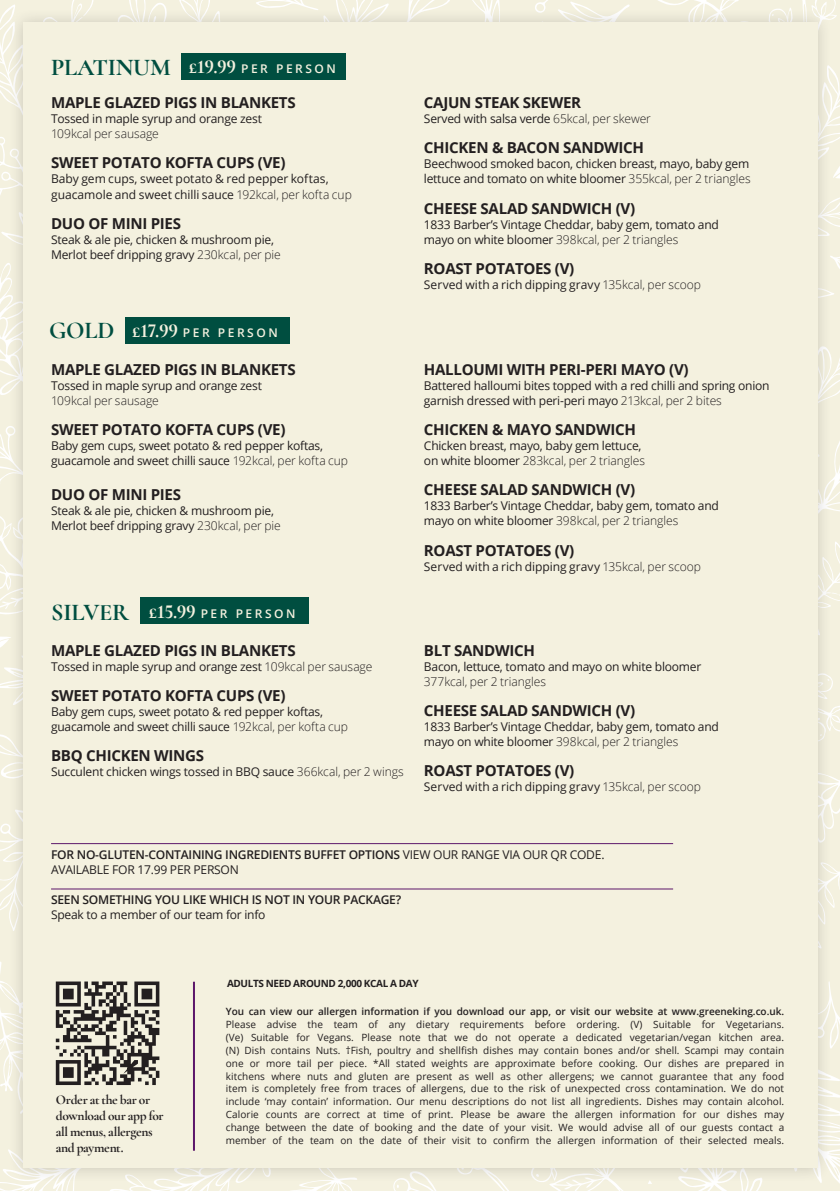
<style>
.page{position:relative;width:840px;height:1191px;background:#fff}
.page>*{position:absolute;margin:0;border:0;box-sizing:border-box;transform-origin:0 0}
.t1{font:700 24.2px "Cormorant";letter-spacing:-.01em;color:#004e40}
.t2{font:700 15px "Open Sans";letter-spacing:-.02em;color:#231f20}
.t3{font:700 13.4px/15.6px "Cormorant Garamond";letter-spacing:-.025em;color:#231f20}
.t4{font:12px/15px "Open Sans";letter-spacing:-.02em;color:#231f20}
.t5{font:300 12px "Open Sans";letter-spacing:-.005em;color:#231f20}
.t6{font:600 12px "Open Sans";letter-spacing:-.02em;color:#231f20}
.t7{font:600 12px "Open Sans";letter-spacing:.21em;color:#f4f1df}
.t8{font:10px/12.8px "Open Sans";letter-spacing:.005em;color:#231f20;text-align:justify}
.t9{font:600 10px "Open Sans";color:#231f20}
.t10{font:700 10px "Open Sans";letter-spacing:-.04em;color:#231f20}
.s1{font-weight:300}
.s2{font-family:"Cormorant";font-weight:700;font-size:20px}
.s3{font-weight:400}
</style>
<div class="page">
<div style="left:0;top:0;width:839px;height:1191px;background:#f4f1df"></div>
<hr style="left:193px;top:981px;width:2px;height:169px;background:#5c176a">
<div style="left:141px;top:598px;width:167px;height:26px;background:#004e40"></div>
<div style="left:125px;top:318px;width:164px;height:26px;background:#004e40"></div>
<div style="left:181px;top:53px;width:165px;height:26px;background:#004e40"></div>
<p class="t1" style="left:51px;top:52px;width:121px">PLATINUM</p>
<p class="t2" style="left:51px;top:92px;width:246px">MAPLE GLAZED PIGS IN BLANKETS</p>
<p class="t4" style="left:51px;top:111px;width:212px">Tossed in maple syrup and orange zest</p>
<p class="t5" style="left:51px;top:126px;width:109px">109kcal per sausage</p>
<p class="t2" style="left:51px;top:152px;width:236px">SWEET POTATO KOFTA CUPS (VE)</p>
<p class="t4" style="left:51px;top:171px;width:279px">Baby gem cups, sweet potato &amp; red pepper koftas,</p>
<p class="t4" style="left:51px;top:186px;width:302px">guacamole and sweet chilli sauce <span class="s1">192kcal, per kofta cup</span></p>
<p class="t2" style="left:51px;top:213px;width:131px">DUO OF MINI PIES</p>
<p class="t4" style="left:51px;top:232px;width:224px">Steak &amp; ale pie, chicken &amp; mushroom pie,</p>
<p class="t4" style="left:51px;top:247px;width:231px">Merlot beef dripping gravy <span class="s1">230kcal, per pie</span></p>
<p class="t7" style="left:189px;top:61px;width:148px"><span class="s2">£19.99</span> PER PERSON</p>
<p class="t1" style="left:49px;top:315px;width:67px">GOLD</p>
<p class="t2" style="left:51px;top:358px;width:246px">MAPLE GLAZED PIGS IN BLANKETS</p>
<p class="t4" style="left:51px;top:377px;width:212px">Tossed in maple syrup and orange zest</p>
<p class="t5" style="left:51px;top:392px;width:109px">109kcal per sausage</p>
<p class="t2" style="left:51px;top:419px;width:236px">SWEET POTATO KOFTA CUPS (VE)</p>
<p class="t4" style="left:51px;top:438px;width:273px">Baby gem cups, sweet potato &amp; red pepper koftas,</p>
<p class="t4" style="left:51px;top:453px;width:298px">guacamole and sweet chilli sauce <span class="s1">192kcal, per kofta cup</span></p>
<p class="t2" style="left:51px;top:484px;width:131px">DUO OF MINI PIES</p>
<p class="t4" style="left:51px;top:503px;width:224px">Steak &amp; ale pie, chicken &amp; mushroom pie,</p>
<p class="t4" style="left:51px;top:518px;width:231px">Merlot beef dripping gravy <span class="s1">230kcal, per pie</span></p>
<p class="t7" style="left:132px;top:325px;width:147px"><span class="s2">£17.99</span> PER PERSON</p>
<p class="t7" style="left:149px;top:605px;width:148px"><span class="s2">£15.99</span> PER PERSON</p>
<p class="t1" style="left:51px;top:597px;width:79px">SILVER</p>
<p class="t2" style="left:51px;top:639px;width:246px">MAPLE GLAZED PIGS IN BLANKETS</p>
<p class="t4" style="left:51px;top:658px;width:322px">Tossed in maple syrup and orange zest <span class="s1">109kcal per sausage</span></p>
<p class="t2" style="left:51px;top:685px;width:236px">SWEET POTATO KOFTA CUPS (VE)</p>
<p class="t4" style="left:51px;top:704px;width:273px">Baby gem cups, sweet potato &amp; red pepper koftas,</p>
<p class="t4" style="left:51px;top:719px;width:298px">guacamole and sweet chilli sauce <span class="s1">192kcal, per kofta cup</span></p>
<p class="t2" style="left:51px;top:745px;width:154px">BBQ CHICKEN WINGS</p>
<p class="t4" style="left:51px;top:764px;width:354px">Succulent chicken wings tossed in BBQ sauce <span class="s1">366kcal, per 2 wings</span></p>
<p class="t2" style="left:423px;top:92px;width:159px">CAJUN STEAK SKEWER</p>
<p class="t4" style="left:423px;top:111px;width:228px">Served with salsa verde <span class="s1">65kcal, per skewer</span></p>
<p class="t2" style="left:423px;top:137px;width:221px">CHICKEN &amp; BACON SANDWICH</p>
<p class="t4" style="left:423px;top:156px;width:327px">Beechwood smoked bacon, chicken breast, mayo, baby gem</p>
<p class="t4" style="left:423px;top:171px;width:328px">lettuce and tomato on white bloomer <span class="s1">355kcal, per 2 triangles</span></p>
<p class="t2" style="left:423px;top:197px;width:213px">CHEESE SALAD SANDWICH (V)</p>
<p class="t4" style="left:423px;top:216px;width:296px">1833 Barber’s Vintage Cheddar, baby gem, tomato and</p>
<p class="t5" style="left:423px;top:231px;width:256px"><span class="s3">mayo on white bloomer</span> 398kcal, per 2 triangles</p>
<p class="t2" style="left:423px;top:258px;width:152px">ROAST POTATOES (V)</p>
<p class="t4" style="left:423px;top:277px;width:278px">Served with a rich dipping gravy <span class="s1">135kcal, per scoop</span></p>
<p class="t2" style="left:423px;top:358px;width:266px">HALLOUMI WITH PERI-PERI MAYO (V)</p>
<p class="t4" style="left:423px;top:377px;width:347px">Battered halloumi bites topped with a red chilli and spring onion garnish dressed with peri-peri mayo <span class="s1">213kcal, per 2 bites</span></p>
<p class="t2" style="left:423px;top:419px;width:213px">CHICKEN &amp; MAYO SANDWICH</p>
<p class="t4" style="left:423px;top:438px;width:219px">Chicken breast, mayo, baby gem lettuce,</p>
<p class="t5" style="left:423px;top:452px;width:222px"><span class="s3">on white bloomer</span> 283kcal, per 2 triangles</p>
<p class="t2" style="left:423px;top:479px;width:213px">CHEESE SALAD SANDWICH (V)</p>
<p class="t4" style="left:423px;top:498px;width:296px">1833 Barber’s Vintage Cheddar, baby gem, tomato and mayo on white bloomer <span class="s1">398kcal, per 2 triangles</span></p>
<p class="t2" style="left:423px;top:539px;width:152px">ROAST POTATOES (V)</p>
<p class="t4" style="left:423px;top:558px;width:278px">Served with a rich dipping gravy <span class="s1">135kcal, per scoop</span></p>
<p class="t2" style="left:423px;top:639px;width:112px">BLT SANDWICH</p>
<p class="t4" style="left:423px;top:658px;width:279px">Bacon, lettuce, tomato and mayo on white bloomer<br><span class="s1">377kcal, per 2 triangles</span></p>
<p class="t2" style="left:423px;top:700px;width:213px">CHEESE SALAD SANDWICH (V)</p>
<p class="t4" style="left:423px;top:719px;width:296px">1833 Barber’s Vintage Cheddar, baby gem, tomato and</p>
<p class="t5" style="left:423px;top:733px;width:256px"><span class="s3">mayo on white bloomer</span> 398kcal, per 2 triangles</p>
<p class="t2" style="left:423px;top:760px;width:152px">ROAST POTATOES (V)</p>
<p class="t4" style="left:423px;top:779px;width:278px">Served with a rich dipping gravy <span class="s1">135kcal, per scoop</span></p>
<p class="t6" style="left:51px;top:846px;width:554px">FOR NO-GLUTEN-CONTAINING INGREDIENTS BUFFET OPTIONS <span class="s3">VIEW OUR RANGE VIA OUR QR CODE.</span></p>
<p class="t4" style="left:51px;top:861px;width:189px">AVAILABLE FOR 17.99 PER PERSON</p>
<p class="t6" style="left:51px;top:891px;width:351px">SEEN SOMETHING YOU LIKE WHICH IS NOT IN YOUR PACKAGE?</p>
<p class="t4" style="left:51px;top:907px;width:216px">Speak to a member of our team for info</p>
<p class="t3" style="left:56px;top:1092px;width:109px">Order at the bar or download our app for all menus, allergens and payment.</p>
<p class="t10" style="left:227px;top:976px;width:193px">ADULTS NEED AROUND 2,000 KCAL A DAY</p>
<p class="t9" style="left:226px;top:1005px;width:559px">You can view our allergen information if you download our app, or visit our website at www.greeneking.co.uk.</p>
<p class="t8" style="left:226px;top:1018px;width:559px">Please advise the team of any dietary requirements before ordering. (V) Suitable for Vegetarians. (Ve) Suitable for Vegans. Please note that we do not operate a dedicated vegetarian/vegan kitchen area. (N) Dish contains Nuts. †Fish, poultry and shellfish dishes may contain bones and/or shell. Scampi may contain one or more tail per piece. *All stated weights are approximate before cooking. Our dishes are prepared in kitchens where nuts and gluten are present as well as other allergens; we cannot guarantee that any food item is completely free from traces of allergens, due to the risk of unexpected cross contamination. We do not include ‘may contain’ information. Our menu descriptions do not list all ingredients. Dishes may contain alcohol.<br>Calorie counts are correct at time of print. Please be aware the allergen information for our dishes may change between the date of booking and the date of your visit. We would advise all of our guests contact a member of the team on the date of their visit to confirm the allergen information of their selected meals.</p>
</div>
